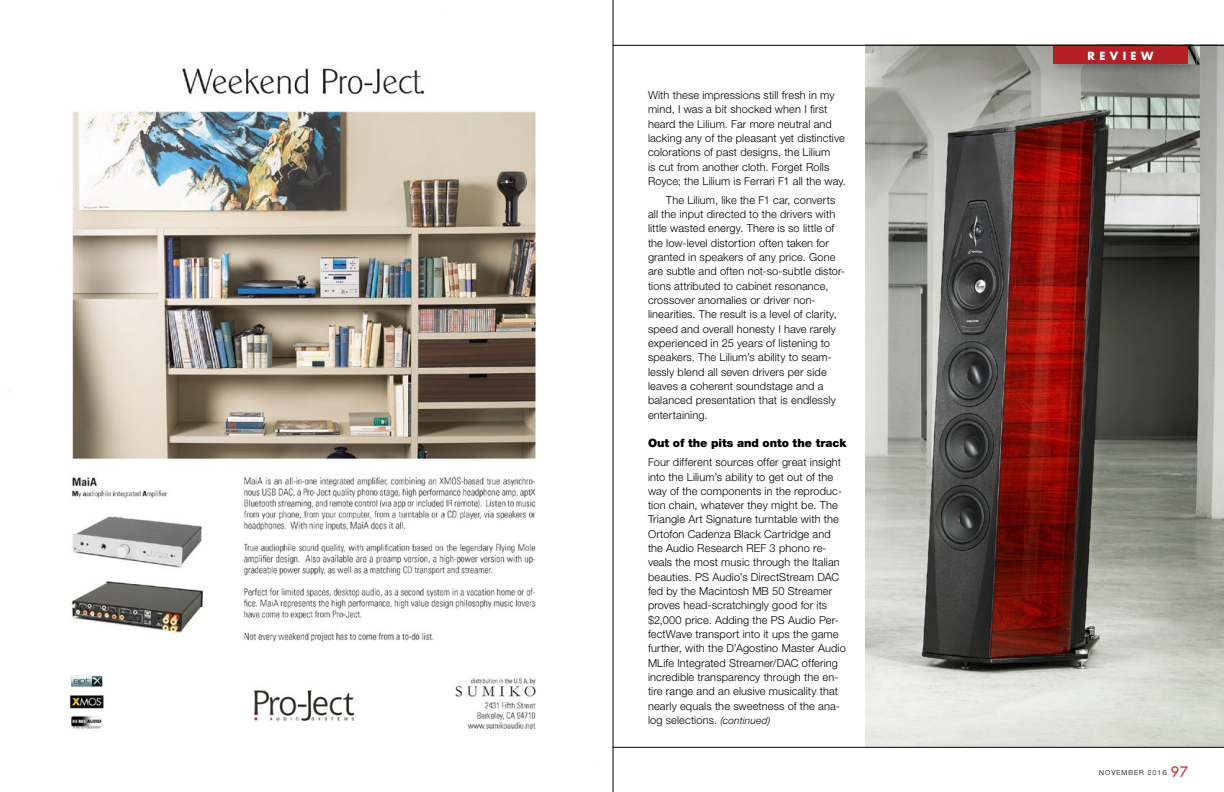
<style>
.page{position:relative;width:1224px;height:792px;background:#fff}
.page>*{position:absolute;margin:0;border:0;box-sizing:border-box;transform-origin:0 0}
.t1{font:900 11.5px "Helvetica Neue LT Std";letter-spacing:-.005em;color:#000}
.t2{font:300 11px/14.3px "Helvetica Neue LT Std";letter-spacing:.01em;color:#000}
.t3{font:700 11px "Futura Std";letter-spacing:.4em;color:#fff}
.t4{font:300 7px "Helvetica Neue LT Std";letter-spacing:.14em;color:#000}
.s1{font-style:italic;font-size:10px}
.s2{font-stretch:expanded}
.s3{font-family:"Futura Std";font-weight:500;font-size:14px;color:#d2232a}
</style>
<div class="page">
<img style="left:865px;top:46px;width:359px;height:701px">
<hr style="left:613px;top:747px;width:611px;height:1px;background:#000">
<div style="left:1051px;top:44px;width:146px;height:29px;background:#000;opacity:.2"></div>
<div style="left:1053px;top:46px;width:135px;height:18px;background:#b42025"></div>
<hr style="left:613px;top:45px;width:611px;height:1px;background:#000">
<img style="left:66px;top:68px;width:470px;height:661px">
<hr style="left:613px;top:0;width:1px;height:792px;background:#000">
<p class="t2" style="left:648px;top:88px;width:199px">With these impressions still fresh in my mind, I was a bit shocked when I first heard the Lilium. Far more neutral and lacking any of the pleasant yet distinctive colorations of past designs, the Lilium<br>is cut from another cloth. Forget Rolls Royce; the Lilium is Ferrari F1 all the way.</p>
<p class="t2" style="left:648px;top:193px;width:198px;text-indent:18px">The Lilium, like the F1 car, converts all the input directed to the drivers with little wasted energy. There is so little of the low-level distortion often taken for granted in speakers of any price. Gone are subtle and often not-so-subtle distor&shy;tions attributed to cabinet resonance, crossover anomalies or driver non&shy;linearities. The result is a level of clarity, speed and overall honesty I have rarely experienced in 25 years of listening to speakers. The Lilium’s ability to seam&shy;lessly blend all seven drivers per side leaves a coherent soundstage and a balanced presentation that is endlessly entertaining.</p>
<p class="t1" style="left:648px;top:436px;width:200px">Out of the pits and onto the track</p>
<p class="t2" style="left:648px;top:455px;width:199px">Four different sources offer great insight into the Lilium’s ability to get out of the way of the components in the reproduc&shy;tion chain, whatever they might be. The Triangle Art Signature turntable with the Ortofon Cadenza Black Cartridge and the Audio Research REF 3 phono re&shy;veals the most music through the Italian beauties. PS Audio’s DirectStream DAC fed by the Macintosh MB 50 Streamer proves head-scratchingly good for its $2,000 price. Adding the PS Audio Per&shy;fectWave transport into it ups the game further, with the D’Agostino Master Audio MLife Integrated Streamer/DAC offering incredible transparency through the en&shy;tire range and an elusive musicality that nearly equals the sweetness of the ana&shy;log selections. <span class="s1">(continued)</span></p>
<p class="t3" style="left:1088px;top:48px;width:67px">REVIEW</p>
<p class="t4" style="left:1099px;top:768px;width:90px">NOVEMBER 201<span class="s2">6</span> <span class="s3">97</span></p>
</div>
